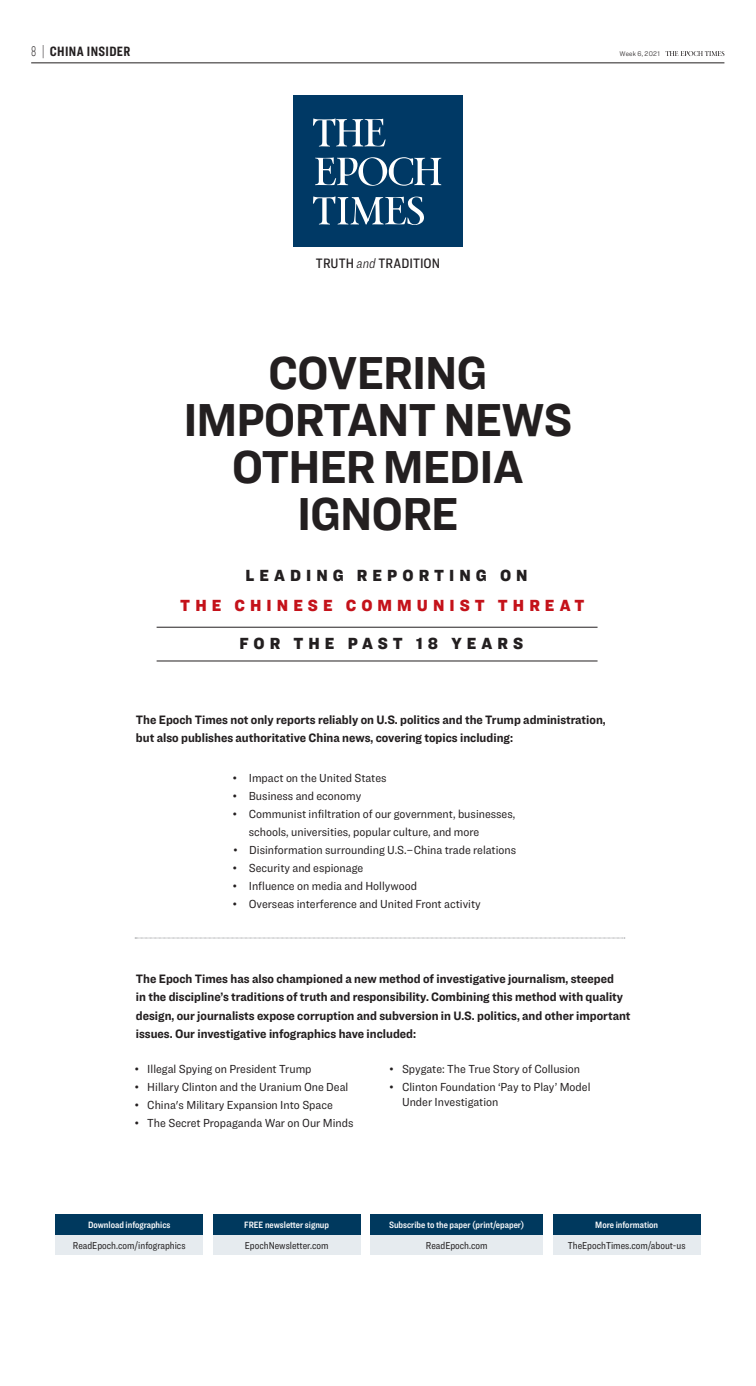
<style>
.page{position:relative;width:756px;height:1386px;background:#fff}
.page>*{position:absolute;margin:0;border:0;box-sizing:border-box;transform-origin:0 0}
.t1{font:700 47.95px/46.8px "Ringside Narrow";letter-spacing:-.02em;color:#231f20;text-align:center}
.t2{font:900 16.8px "Ringside Narrow";letter-spacing:.3em;color:#231f20}
.t3{font:900 16.8px "Ringside Narrow";letter-spacing:.3em;color:#c4121a}
.t4{font:500 14.17px "Ringside Condensed";letter-spacing:.005em;color:#231f20}
.t5{font:700 14px "Ringside Compressed";letter-spacing:.025em;color:#231f20}
.t6{font:700 12.69px/18.1px "Ringside Narrow";color:#231f20}
.t7{font:12.08px/18.1px "Ringside Narrow";color:#231f20}
.t8{font:10.41px "Ringside Condensed";color:#231f20}
.t9{font:9.54px "Ringside Condensed Semi";color:#fff}
.t10{font:300 7px "Ringside Narrow";letter-spacing:.03em;color:#231f20}
.s1{font-weight:100;font-size:14.44px}
.s2{font-weight:300;font-style:italic}
</style>
<div class="page">
<svg style="left:666px;top:51px;width:58px;height:5px"></svg>
<hr style="left:31px;top:63px;width:693px;height:1px;background:#231f20">
<div style="left:213px;top:1214px;width:147px;height:21px;background:#00395e"></div>
<div style="left:213px;top:1235px;width:147px;height:20px;background:#e6ebef"></div>
<div style="left:56px;top:1214px;width:147px;height:21px;background:#00395e"></div>
<div style="left:56px;top:1235px;width:147px;height:20px;background:#e6ebef"></div>
<div style="left:371px;top:1214px;width:172px;height:21px;background:#00395e"></div>
<div style="left:371px;top:1235px;width:172px;height:20px;background:#e6ebef"></div>
<div style="left:553px;top:1214px;width:147px;height:21px;background:#00395e"></div>
<div style="left:553px;top:1235px;width:147px;height:20px;background:#e6ebef"></div>
<svg style="left:135px;top:938px;width:490px;height:1px"></svg>
<hr style="left:157px;top:627px;width:441px;height:1px;background:#231f20">
<hr style="left:157px;top:661px;width:441px;height:1px;background:#231f20">
<div style="left:293px;top:96px;width:170px;height:151px;background:#003965"></div>
<svg style="left:313px;top:196px;width:111px;height:29px"></svg>
<svg style="left:313px;top:118px;width:73px;height:29px"></svg>
<svg style="left:315px;top:157px;width:126px;height:29px"></svg>
<p class="t5" style="left:31px;top:42px;width:101px"><span class="s1">8 |</span> CHINA INSIDER</p>
<p class="t10" style="left:620px;top:49px;width:42px">Week 6, 2021</p>
<p class="t4" style="left:316px;top:254px;width:125px">TRUTH <span class="s2">and</span> TRADITION</p>
<h1 class="t1" style="left:183px;top:348px;width:391px">COVERING<br>IMPORTANT NEWS<br>OTHER MEDIA<br>IGNORE</h1>
<h2 class="t2" style="left:245px;top:563px;width:284px">LEADING REPORTING ON</h2>
<h2 class="t3" style="left:180px;top:593px;width:406px">THE CHINESE COMMUNIST THREAT</h2>
<h2 class="t2" style="left:239px;top:631px;width:285px">FOR THE PAST 18 YEARS</h2>
<p class="t6" style="left:136px;top:710px;width:471px">The Epoch Times not only reports reliably on U.S. politics and the Trump administration, but also publishes authoritative China news, covering topics including:</p>
<p class="t7" style="left:233px;top:768px;width:155px">• Impact on the United States</p>
<p class="t7" style="left:233px;top:787px;width:130px">• Business and economy</p>
<p class="t7" style="left:249px;top:805px;width:268px;text-indent:-16px">• Communist infiltration of our government, businesses, schools, universities, popular culture, and more</p>
<p class="t7" style="left:233px;top:841px;width:284px">• Disinformation surrounding U.S.–China trade relations</p>
<p class="t7" style="left:233px;top:859px;width:132px">• Security and espionage</p>
<p class="t7" style="left:233px;top:877px;width:185px">• Influence on media and Hollywood</p>
<p class="t7" style="left:233px;top:895px;width:249px">• Overseas interference and United Front activity</p>
<p class="t6" style="left:136px;top:970px;width:496px">The Epoch Times has also championed a new method of investigative journalism, steeped<br>in the discipline’s traditions of truth and responsibility. Combining this method with quality design, our journalists expose corruption and subversion in U.S. politics, and other important issues. Our investigative infographics have included:</p>
<p class="t7" style="left:135px;top:1060px;width:178px">• Illegal Spying on President Trump</p>
<p class="t7" style="left:135px;top:1078px;width:215px">• Hillary Clinton and the Uranium One Deal</p>
<p class="t7" style="left:135px;top:1096px;width:200px">• China's Military Expansion Into Space</p>
<p class="t7" style="left:135px;top:1114px;width:220px">• The Secret Propaganda War on Our Minds</p>
<p class="t7" style="left:389px;top:1060px;width:192px">• Spygate: The True Story of Collusion</p>
<p class="t7" style="left:402px;top:1079px;width:190px;line-height:14.6px;text-indent:-13px">• Clinton Foundation ‘Pay to Play’ Model<br>Under Investigation</p>
<p class="t9" style="left:88px;top:1218px;width:84px">Download infographics</p>
<p class="t8" style="left:73px;top:1238px;width:114px">ReadEpoch.com/infographics</p>
<p class="t9" style="left:244px;top:1218px;width:86px">FREE newsletter signup</p>
<p class="t8" style="left:245px;top:1238px;width:85px">EpochNewsletter.com</p>
<p class="t9" style="left:389px;top:1218px;width:137px">Subscribe to the paper (print/epaper)</p>
<p class="t8" style="left:426px;top:1238px;width:63px">ReadEpoch.com</p>
<p class="t9" style="left:595px;top:1218px;width:64px">More information</p>
<p class="t8" style="left:568px;top:1238px;width:119px">TheEpochTimes.com/about-us</p>
</div>
